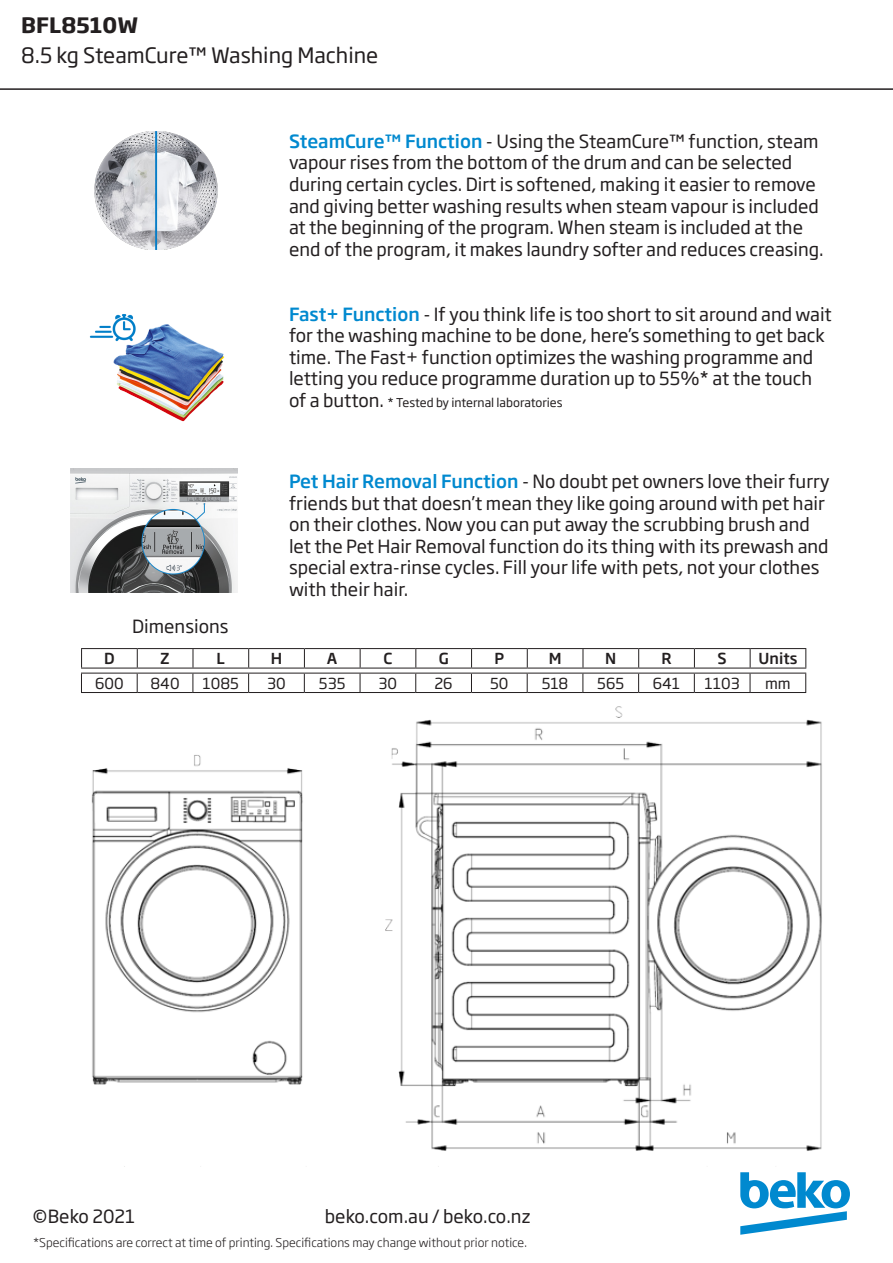
<style>
.page{position:relative;width:893px;height:1263px;background:#fff}
.page>*{position:absolute;margin:0;border:0;box-sizing:border-box;transform-origin:0 0}
.t1{font:21px "Soho Gothic Pro";color:#231f20}
.t2{font:700 21px "Soho Gothic Pro";color:#231f20}
.t3{font:18px/21.6px "Soho Gothic Pro";color:#231f20}
.t4{font:15px "Soho Gothic Pro";color:#231f20}
.t5{font:500 15px "Soho Gothic Pro";color:#231f20}
.t6{font:300 12px "Soho Gothic Pro";color:#231f20}
.t7{font:12px "Soho Gothic Pro";color:#231f20}
.s1{font-weight:500;color:#0089cf}
.s2{font-size:18px}
</style>
<div class="page">
<hr style="left:0;top:88px;width:893px;height:2px;background:#231f20">
<img style="left:91px;top:691px;width:731px;height:460px">
<img style="left:89px;top:314px;width:136px;height:108px">
<img style="left:94px;top:131px;width:124px;height:118px">
<svg style="left:740px;top:1172px;width:110px;height:63px"></svg>
<hr style="left:81px;top:648px;width:56px;height:1px;background:#231f20">
<svg style="left:81px;top:649px;width:1px;height:19px"></svg>
<hr style="left:137px;top:648px;width:56px;height:1px;background:#231f20">
<svg style="left:137px;top:649px;width:1px;height:19px"></svg>
<hr style="left:193px;top:648px;width:56px;height:1px;background:#231f20">
<svg style="left:192px;top:649px;width:1px;height:19px"></svg>
<hr style="left:249px;top:648px;width:55px;height:1px;background:#231f20">
<svg style="left:248px;top:649px;width:1px;height:19px"></svg>
<hr style="left:304px;top:648px;width:56px;height:1px;background:#231f20">
<svg style="left:304px;top:649px;width:1px;height:19px"></svg>
<hr style="left:360px;top:648px;width:56px;height:1px;background:#231f20">
<svg style="left:360px;top:649px;width:1px;height:19px"></svg>
<hr style="left:416px;top:648px;width:56px;height:1px;background:#231f20">
<svg style="left:415px;top:649px;width:1px;height:19px"></svg>
<hr style="left:472px;top:648px;width:55px;height:1px;background:#231f20">
<svg style="left:471px;top:649px;width:1px;height:19px"></svg>
<hr style="left:527px;top:648px;width:56px;height:1px;background:#231f20">
<svg style="left:527px;top:649px;width:1px;height:19px"></svg>
<hr style="left:583px;top:648px;width:56px;height:1px;background:#231f20">
<svg style="left:582px;top:649px;width:1px;height:19px"></svg>
<hr style="left:639px;top:648px;width:55px;height:1px;background:#231f20">
<svg style="left:638px;top:649px;width:1px;height:19px"></svg>
<hr style="left:694px;top:648px;width:56px;height:1px;background:#231f20">
<svg style="left:694px;top:649px;width:1px;height:19px"></svg>
<hr style="left:750px;top:648px;width:56px;height:1px;background:#231f20">
<svg style="left:750px;top:649px;width:1px;height:19px"></svg>
<svg style="left:805px;top:649px;width:1px;height:19px"></svg>
<hr style="left:81px;top:668px;width:56px;height:1px;background:#231f20">
<hr style="left:137px;top:668px;width:56px;height:1px;background:#231f20">
<hr style="left:193px;top:668px;width:56px;height:1px;background:#231f20">
<hr style="left:249px;top:668px;width:55px;height:1px;background:#231f20">
<hr style="left:304px;top:668px;width:56px;height:1px;background:#231f20">
<hr style="left:360px;top:668px;width:56px;height:1px;background:#231f20">
<hr style="left:416px;top:668px;width:56px;height:1px;background:#231f20">
<hr style="left:472px;top:668px;width:55px;height:1px;background:#231f20">
<hr style="left:527px;top:668px;width:56px;height:1px;background:#231f20">
<hr style="left:583px;top:668px;width:56px;height:1px;background:#231f20">
<hr style="left:639px;top:668px;width:55px;height:1px;background:#231f20">
<hr style="left:694px;top:668px;width:56px;height:1px;background:#231f20">
<hr style="left:750px;top:668px;width:56px;height:1px;background:#231f20">
<img style="left:71px;top:469px;width:166px;height:123px">
<hr style="left:81px;top:673px;width:56px;height:1px;background:#231f20">
<svg style="left:81px;top:674px;width:1px;height:18px"></svg>
<hr style="left:137px;top:673px;width:56px;height:1px;background:#231f20">
<svg style="left:137px;top:674px;width:1px;height:18px"></svg>
<hr style="left:193px;top:673px;width:56px;height:1px;background:#231f20">
<svg style="left:192px;top:674px;width:1px;height:18px"></svg>
<hr style="left:249px;top:673px;width:55px;height:1px;background:#231f20">
<svg style="left:248px;top:674px;width:1px;height:18px"></svg>
<hr style="left:304px;top:673px;width:56px;height:1px;background:#231f20">
<svg style="left:304px;top:674px;width:1px;height:18px"></svg>
<hr style="left:360px;top:673px;width:56px;height:1px;background:#231f20">
<svg style="left:360px;top:674px;width:1px;height:18px"></svg>
<hr style="left:416px;top:673px;width:55px;height:1px;background:#231f20">
<svg style="left:415px;top:674px;width:1px;height:18px"></svg>
<hr style="left:471px;top:673px;width:56px;height:1px;background:#231f20">
<svg style="left:471px;top:674px;width:1px;height:18px"></svg>
<hr style="left:527px;top:673px;width:56px;height:1px;background:#231f20">
<svg style="left:527px;top:674px;width:1px;height:18px"></svg>
<hr style="left:583px;top:673px;width:56px;height:1px;background:#231f20">
<svg style="left:582px;top:674px;width:1px;height:18px"></svg>
<hr style="left:639px;top:673px;width:55px;height:1px;background:#231f20">
<svg style="left:638px;top:674px;width:1px;height:18px"></svg>
<hr style="left:694px;top:673px;width:56px;height:1px;background:#231f20">
<svg style="left:694px;top:674px;width:1px;height:18px"></svg>
<hr style="left:750px;top:673px;width:56px;height:1px;background:#231f20">
<svg style="left:750px;top:674px;width:1px;height:18px"></svg>
<svg style="left:805px;top:674px;width:1px;height:18px"></svg>
<hr style="left:81px;top:692px;width:56px;height:1px;background:#231f20">
<hr style="left:137px;top:692px;width:56px;height:1px;background:#231f20">
<hr style="left:193px;top:692px;width:56px;height:1px;background:#231f20">
<hr style="left:249px;top:692px;width:55px;height:1px;background:#231f20">
<hr style="left:304px;top:692px;width:56px;height:1px;background:#231f20">
<hr style="left:360px;top:692px;width:56px;height:1px;background:#231f20">
<hr style="left:416px;top:692px;width:55px;height:1px;background:#231f20">
<hr style="left:471px;top:692px;width:56px;height:1px;background:#231f20">
<hr style="left:527px;top:692px;width:56px;height:1px;background:#231f20">
<hr style="left:583px;top:692px;width:56px;height:1px;background:#231f20">
<hr style="left:639px;top:692px;width:55px;height:1px;background:#231f20">
<hr style="left:694px;top:692px;width:56px;height:1px;background:#231f20">
<hr style="left:750px;top:692px;width:56px;height:1px;background:#231f20">
<p class="t2" style="left:21px;top:9px;width:118px">BFL8510W</p>
<p class="t1" style="left:21px;top:39px;width:359px">8.5 kg SteamCure™ Washing Machine</p>
<p class="t3" style="left:289px;top:129px;width:536px"><span class="s1">SteamCure™ Function</span> - Using the SteamCure™ function, steam vapour rises from the bottom of the drum and can be selected during certain cycles. Dirt is softened, making it easier to remove and giving better washing results when steam vapour is included at the beginning of the program. When steam is included at the end of the program, it makes laundry softer and reduces creasing.</p>
<p class="t3" style="left:289px;top:302px;width:544px"><span class="s1">Fast+ Function</span> - If you think life is too short to sit around and wait for the washing machine to be done, here’s something to get back time. The Fast+ function optimizes the washing programme and letting you reduce programme duration up to 55%* at the touch</p>
<p class="t7" style="left:289px;top:393px;width:275px"><span class="s2">of a button.</span> * Tested by internal laboratories</p>
<p class="t3" style="left:132px;top:615px;width:98px">Dimensions</p>
<p class="t3" style="left:289px;top:469px;width:542px"><span class="s1">Pet Hair Removal Function</span> - No doubt pet owners love their furry friends but that doesn’t mean they like going around with pet hair on their clothes. Now you can put away the scrubbing brush and let the Pet Hair Removal function do its thing with its prewash and special extra-rinse cycles. Fill your life with pets, not your clothes with their hair.</p>
<p class="t5" style="left:104px;top:647px;width:12px">D</p>
<p class="t5" style="left:160px;top:647px;width:11px">Z</p>
<p class="t5" style="left:217px;top:647px;width:10px">L</p>
<p class="t5" style="left:271px;top:647px;width:13px">H</p>
<p class="t5" style="left:327px;top:647px;width:12px">A</p>
<p class="t5" style="left:384px;top:647px;width:10px">C</p>
<p class="t5" style="left:439px;top:647px;width:12px">G</p>
<p class="t5" style="left:495px;top:647px;width:11px">P</p>
<p class="t5" style="left:549px;top:647px;width:14px">M</p>
<p class="t5" style="left:605px;top:647px;width:13px">N</p>
<p class="t5" style="left:661px;top:647px;width:12px">R</p>
<p class="t5" style="left:718px;top:647px;width:11px">S</p>
<p class="t5" style="left:758px;top:647px;width:40px">Units</p>
<p class="t4" style="left:95px;top:671px;width:30px">600</p>
<p class="t4" style="left:150px;top:671px;width:31px">840</p>
<p class="t4" style="left:202px;top:671px;width:38px">1085</p>
<p class="t4" style="left:267px;top:671px;width:20px">30</p>
<p class="t4" style="left:319px;top:671px;width:28px">535</p>
<p class="t4" style="left:379px;top:671px;width:20px">30</p>
<p class="t4" style="left:434px;top:671px;width:20px">26</p>
<p class="t4" style="left:490px;top:671px;width:20px">50</p>
<p class="t4" style="left:542px;top:671px;width:28px">518</p>
<p class="t4" style="left:597px;top:671px;width:29px">565</p>
<p class="t4" style="left:653px;top:671px;width:29px">641</p>
<p class="t4" style="left:704px;top:671px;width:37px">1103</p>
<p class="t4" style="left:765px;top:671px;width:27px">mm</p>
<p class="t3" style="left:33px;top:1205px;width:104px">©Beko 2021</p>
<p class="t3" style="left:325px;top:1205px;width:207px">beko.com.au / beko.co.nz</p>
<p class="t6" style="left:33px;top:1233px;width:495px">*Specifications are correct at time of printing. Specifications may change without prior notice.</p>
</div>
